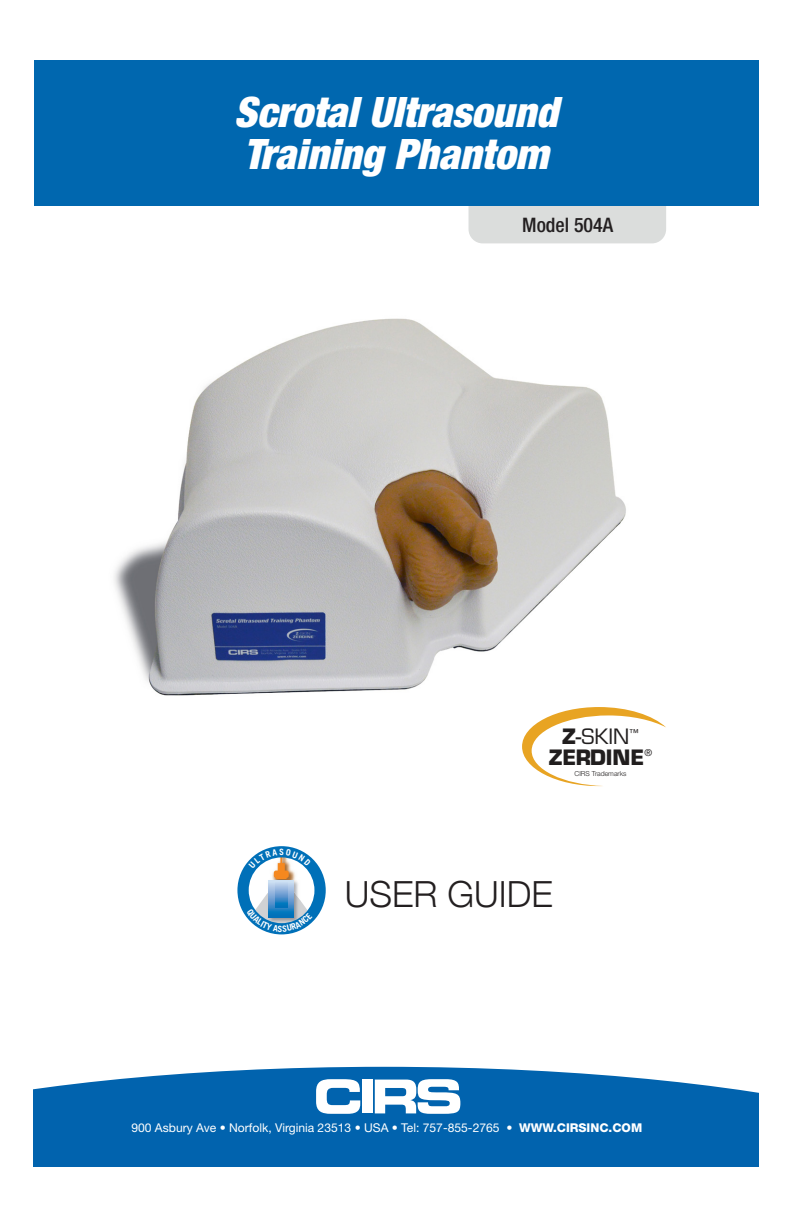
<style>
.page{position:relative;width:792px;height:1224px;background:#fff}
.page>*{position:absolute;margin:0;border:0;box-sizing:border-box;transform-origin:0 0}
.t1{font:italic 900 condensed 42px/42px "Helvetica Neue";color:#fff}
.t2{font:300 36px "Helvetica Neue";color:#231f20}
.t3{font:700 20.6px "Eurostile";letter-spacing:-.01em;color:#211e1e}
.t4{font:20.6px "Eurostile";color:#211e1e}
.B_Product_Number_HN6{font:500 condensed 20px "Helvetica Neue";color:#231f20}
.t5{font:12.2px "Helvetica Neue";color:#fff}
.t6{font:300 6.8px "Helvetica Neue";color:#211e1e}
.s1{font-weight:700}
.s2{font-weight:600}
.s3{font-weight:800}
</style>
<div class="page">
<img style="left:114px;top:318px;width:512px;height:378px">
<div style="left:469px;top:170px;width:197px;height:73px;background:#dbdddc;border-radius:14px"></div>
<div style="left:34px;top:60px;width:724px;height:146px;background:#0067af"></div>
<svg style="left:522px;top:707px;width:144px;height:79px"></svg>
<svg style="left:34px;top:1067px;width:724px;height:99px;background:#156fb4"></svg>
<svg style="left:316px;top:1079px;width:44px;height:35px"></svg>
<div style="left:362px;top:1080px;width:10px;height:33px;background:#fff"></div>
<svg style="left:375px;top:1079px;width:85px;height:35px"></svg>
<svg style="left:237px;top:846px;width:89px;height:88px"></svg>
<p class="t1" style="left:234px;top:90px;width:325px">Scrotal Ultrasound<br>Training Phantom</p>
<p class="B_Product_Number_HN6" style="left:522px;top:213px;width:92px">Model 504A</p>
<p class="t4" style="left:562px;top:724px;width:78px"><span class="s1">Z</span><span class="s2">-</span>SKIN<sup>™</sup></p>
<p class="t6" style="left:575px;top:769px;width:54px">CIRS Trademarks</p>
<p class="t3" style="left:549px;top:744px;width:105px">ZERDINE<sup>®</sup></p>
<p class="t2" style="left:345px;top:872px;width:210px">USER GUIDE</p>
<p class="t5" style="left:131px;top:1120px;width:512px">900 Asbury Ave • Norfolk, Virginia 23513 • USA • Tel: 757-855-2765 • <span class="s3">WWW.CIRSINC.COM</span></p>
</div>
